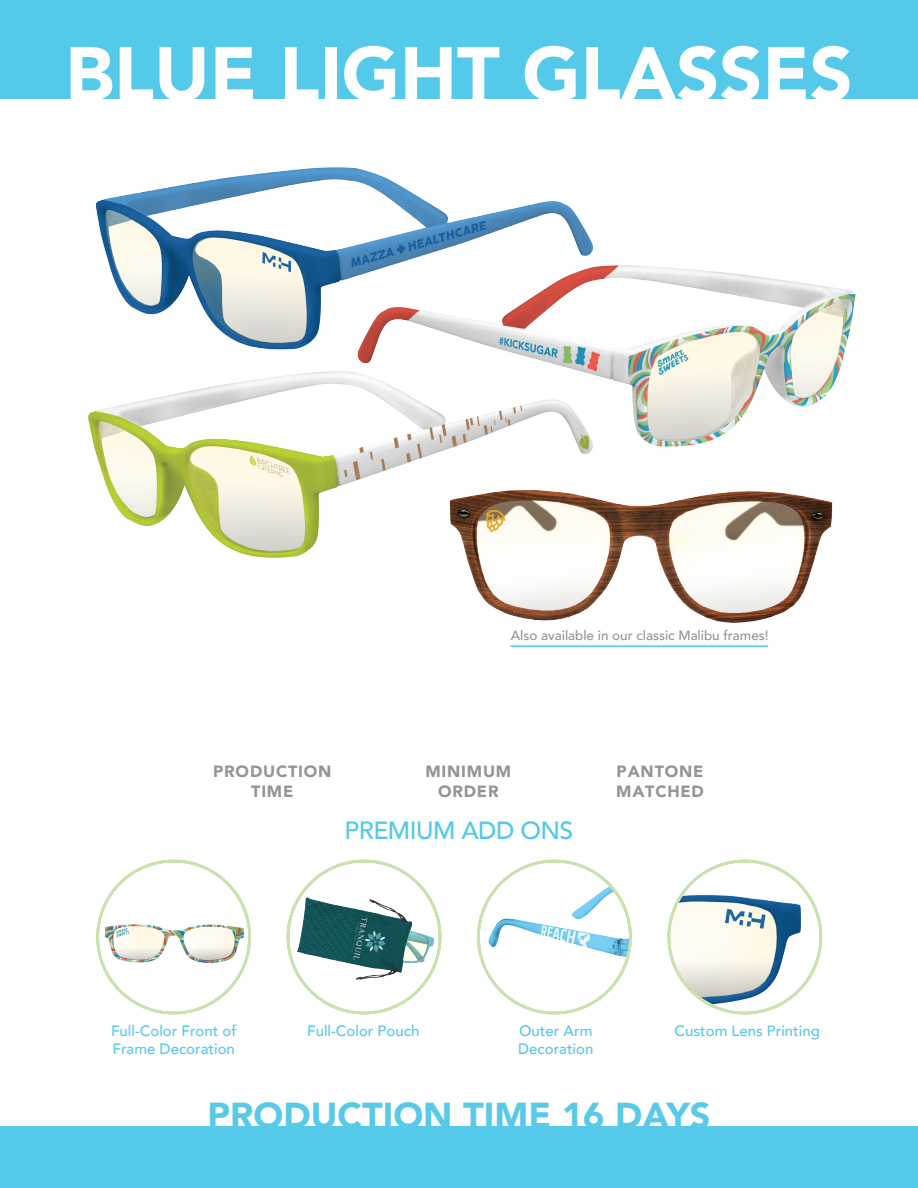
<style>
.page{position:relative;width:918px;height:1188px;background:#fff}
.page>*{position:absolute;margin:0;border:0;box-sizing:border-box;transform-origin:0 0}
.t1{font:900 75px "Avenir";color:#fff}
.t2{font:900 36px "Avenir";color:#58c9e7}
.t3{font:500 24.75px "Avenir";letter-spacing:-.02em;color:#52c9e8}
.t4{font:900 16.35px/19.5px "Avenir";letter-spacing:.05em;color:#959493;text-align:center}
.t5{font:900 16.35px/19.5px "Avenir";letter-spacing:.05em;color:#959494;text-align:center}
.t6{font:500 15px/18px "Avenir";color:#55c9e9}
.t7{font:500 13.5px "Avenir";color:#959494}
</style>
<div class="page">
<div style="left:0;top:0;width:918px;height:99px;background:#55c9e9"></div>
<div style="left:0;top:1127px;width:918px;height:61px;background:#55c9e9"></div>
<img style="left:88px;top:167px;width:768px;height:480px">
<svg style="left:667px;top:859px;width:156px;height:156px"></svg>
<div style="left:668px;top:860px;width:154px;height:154px;border:3px solid #cae2ad;border-radius:50%"></div>
<svg style="left:477px;top:859px;width:155px;height:156px"></svg>
<div style="left:477px;top:860px;width:155px;height:154px;border:3px solid #cae2ad;border-radius:50%"></div>
<svg style="left:286px;top:859px;width:156px;height:156px"></svg>
<div style="left:287px;top:860px;width:154px;height:154px;border:3px solid #cae2ad;border-radius:50%"></div>
<svg style="left:96px;top:859px;width:155px;height:156px"></svg>
<div style="left:96px;top:860px;width:155px;height:154px;border:3px solid #cae2ad;border-radius:50%"></div>
<div style="left:844px;top:240px;width:23px;height:40px;background:#fff"></div>
<hr style="left:511px;top:645px;width:257px;height:2px;background:#52c9e8">
<h1 class="t1" style="left:65px;top:44px;width:789px">BLUE LIGHT GLASSES</h1>
<p class="t7" style="left:511px;top:628px;width:259px">Also available in our classic Malibu frames!</p>
<p class="t5" style="left:213px;top:762px;width:120px">PRODUCTION<br>TIME</p>
<p class="t4" style="left:425px;top:762px;width:87px">MINIMUM<br>ORDER</p>
<p class="t4" style="left:616px;top:762px;width:89px;text-align:left">PANTONE<br>MATCHED</p>
<h3 class="t3" style="left:345px;top:816px;width:230px">PREMIUM ADD ONS</h3>
<p class="t6" style="left:111px;top:1024px;width:127px">Full-Color Front of<br>Frame Decoration</p>
<p class="t6" style="left:518px;top:1024px;width:77px">Outer Arm<br>Decoration</p>
<p class="t6" style="left:675px;top:1024px;width:147px">Custom Lens Printing</p>
<p class="t6" style="left:307px;top:1024px;width:114px">Full-Color Pouch</p>
<h2 class="t2" style="left:207px;top:1101px;width:505px">PRODUCTION TIME 16 DAYS</h2>
</div>
